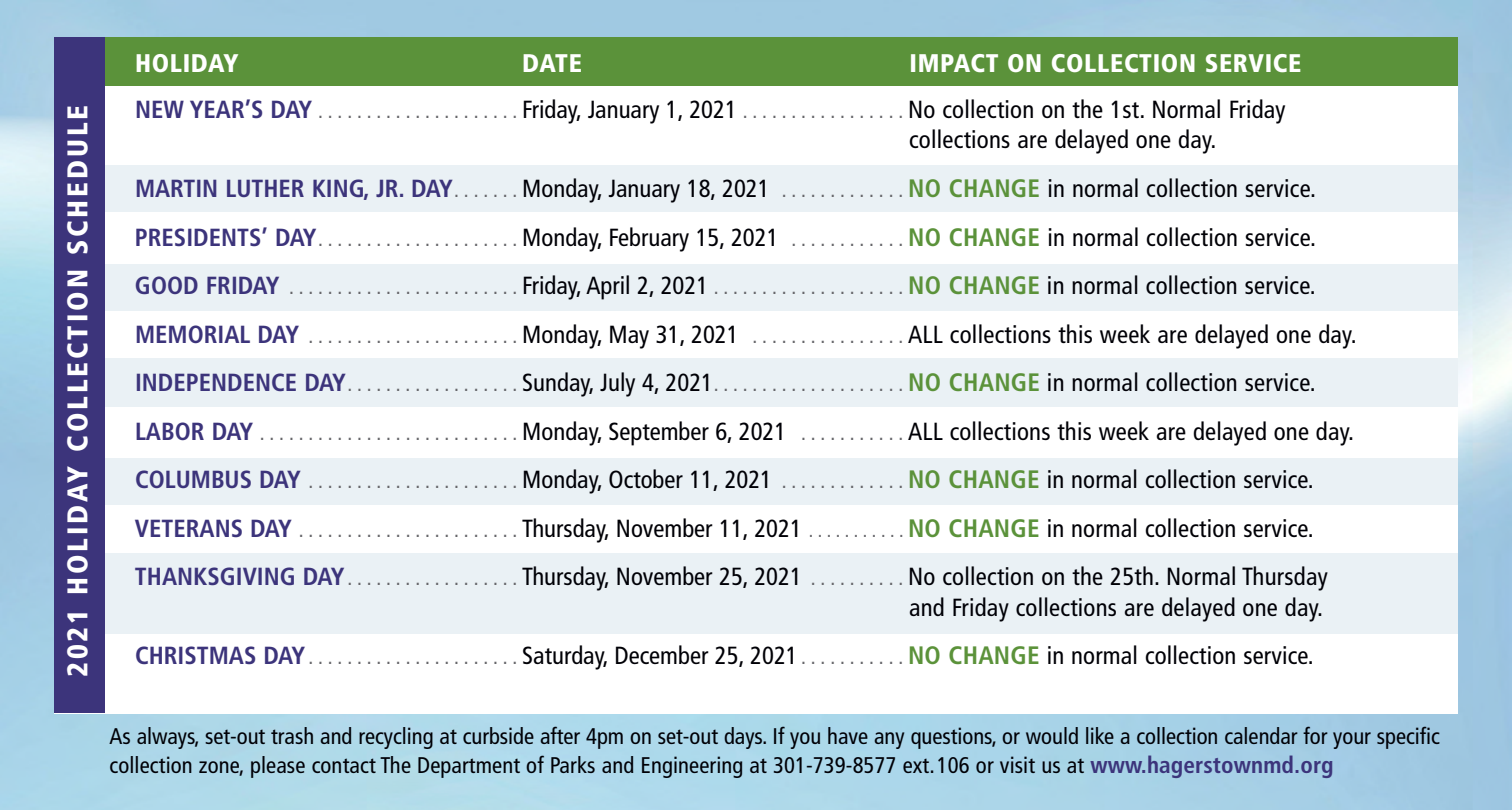
<style>
.page{position:relative;width:1512px;height:810px;background:#fff}
.page>*{position:absolute;margin:0;border:0;box-sizing:border-box;transform-origin:0 0}
.t1{font:900 condensed 28.5px "Frutiger";letter-spacing:.105em;color:#fff}
.t2{font:900 condensed 25.5px "Frutiger";letter-spacing:.025em;color:#fff}
.t3{font:condensed 24.6px/48.6px "Frutiger";letter-spacing:.005em;color:#000006}
.t4{font:condensed 22.8px/28.5px "Frutiger";color:#000006}
.t5{font:condensed 20.4px "Frutiger";color:#66666a}
.s1{font-weight:700;color:#3c347b}
.s2{font-size:20.4px;color:#66666a}
.s3{font-weight:700;font-size:25.2px;color:#5b923a}
.s4{font-weight:700;font-size:24.6px;color:#3c347b}
.s5{font-size:24.6px;color:#000006}
.s6{font-size:18.9px;color:#66666a}
.s7{font-weight:700;font-size:23.4px;color:#3c347b}
</style>
<div class="page">
<img style="left:0;top:0;width:1512px;height:810px">
<div style="left:54px;top:63px;width:1404px;height:650px;background:#fff"></div>
<div style="left:88px;top:165px;width:1370px;height:47px;background:#eaf1f5"></div>
<div style="left:90px;top:264px;width:1368px;height:46px;background:#eaf1f5"></div>
<div style="left:66px;top:358px;width:1392px;height:49px;background:#eaf1f5"></div>
<div style="left:63px;top:458px;width:1395px;height:47px;background:#eaf1f5"></div>
<div style="left:81px;top:553px;width:1377px;height:80px;background:#eaf1f5"></div>
<div style="left:54px;top:38px;width:1404px;height:48px;background:#5b923a"></div>
<div style="left:54px;top:37px;width:51px;height:676px;background:#3c347b"></div>
<p class="t1" style="left:60px;top:677px;width:574px;rotate:-90deg">2021 HOLIDAY COLLECTION SCHEDULE</p>
<p class="t2" style="left:135px;top:47px;width:105px">HOLIDAY</p>
<p class="t2" style="left:522px;top:47px;width:61px">DATE</p>
<p class="t2" style="left:910px;top:47px;width:393px">IMPACT ON COLLECTION SERVICE</p>
<p class="t3" style="left:909px;top:94px;width:378px;line-height:30.6px;text-indent:-774px"><span class="s1">NEW YEAR’S DAY</span> <span class="s2">. . . . . . . . . . . . . . . . . . . . .</span> Friday, January 1, 2021 <span class="s2">. . . . . . . . . . . . . . . . .</span> No collection on the 1st. Normal Friday collections are delayed one day.</p>
<p class="t3" style="left:135px;top:164px;width:1183px"><span class="s1">MARTIN LUTHER KING, JR. DAY</span><span class="s2">. . . . . . .</span> Monday, January 18, 2021 <span class="s2">. . . . . . . . . . . . .</span> <span class="s3">NO CHANGE</span> in normal collection service.<br><span class="s1">PRESIDENTS’ DAY</span><span class="s2">. . . . . . . . . . . . . . . . . . . . .</span> Monday, February 15, 2021 <span class="s2">. . . . . . . . . . . .</span> <span class="s3">NO CHANGE</span> in normal collection service.</p>
<p class="t5" style="left:135px;top:275px;width:1182px"><span class="s4">GOOD FRIDAY</span> . . . . . . . . . . . . . . . . . . . . . . . . <span class="s5">Friday, April 2, 2021</span> . . . . . . . . . . . . . . . . . . . . <span class="s3">NO CHANGE</span> <span class="s5">in normal collection service.</span></p>
<p class="t3" style="left:135px;top:310px;width:1223px"><span class="s1">MEMORIAL DAY</span> <span class="s2">. . . . . . . . . . . . . . . . . . . . . .</span> Monday, May 31, 2021 <span class="s2">. . . . . . . . . . . . . . . .</span> ALL collections this week are delayed one day.<br><span class="s1">INDEPENDENCE DAY</span><span class="s2">. . . . . . . . . . . . . . . . . .</span> Sunday, July 4, 2021<span class="s2">. . . . . . . . . . . . . . . . . . . .</span> <span class="s3">NO CHANGE</span> in normal collection service.<br><span class="s1">LABOR DAY</span> <span class="s2">. . . . . . . . . . . . . . . . . . . . . . . . . . .</span> Monday, September 6, 2021 <span class="s2">. . . . . . . . . . .</span> ALL collections this week are delayed one day.<br><span class="s1">COLUMBUS DAY</span> <span class="s2">. . . . . . . . . . . . . . . . . . . . . .</span> Monday, October 11, 2021 <span class="s2">. . . . . . . . . . . . .</span> <span class="s3">NO CHANGE</span> in normal collection service.<br><span class="s1">VETERANS DAY</span> <span class="s2">. . . . . . . . . . . . . . . . . . . . . . .</span> Thursday, November 11, 2021 <span class="s6">. . . . . . . . . . .</span> <span class="s3">NO CHANGE</span> in normal collection service.<br><span class="s1">THANKSGIVING DAY</span><span class="s2">. . . . . . . . . . . . . . . . . .</span> Thursday, November 25, 2021 <span class="s2">. . . . . . . . . .</span> No collection on the 25th. Normal Thursday</p>
<p class="t3" style="left:135px;top:583px;width:1190px;text-indent:774px">and Friday collections are delayed one day.<br><span class="s1">CHRISTMAS DAY</span> <span class="s2">. . . . . . . . . . . . . . . . . . . . . .</span> Saturday, December 25, 2021 <span class="s2">. . . . . . . . . . .</span> <span class="s3">NO CHANGE</span> in normal collection service.</p>
<p class="t4" style="left:110px;top:722px;width:1332px">As always, set-out trash and recycling at curbside after 4pm on set-out days. If you have any questions, or would like a collection calendar for your specific collection zone, please contact The Department of Parks and Engineering at 301-739-8577 ext.106 or visit us at <span class="s7">www.hagerstownmd.org</span></p>
</div>
